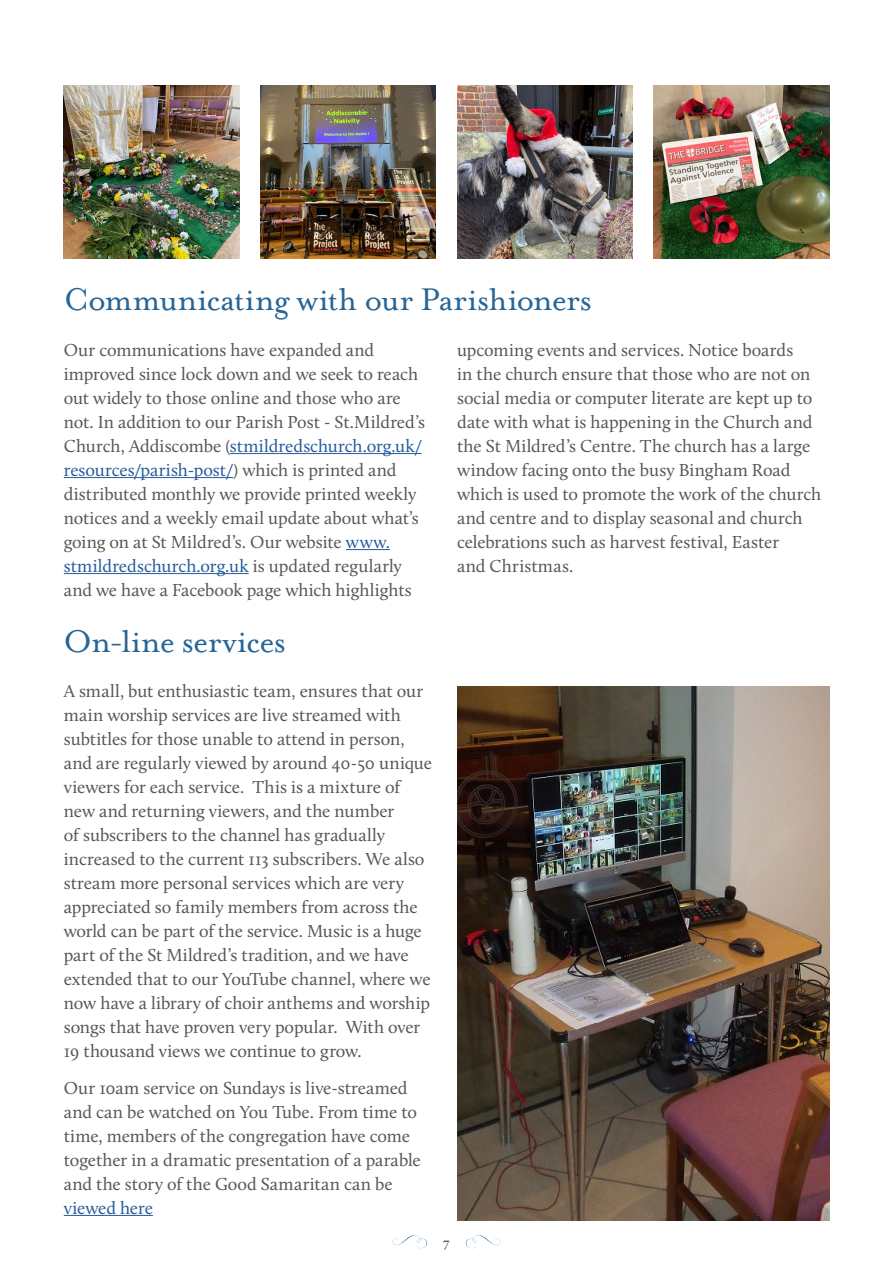
<style>
.page{position:relative;width:893px;height:1263px;background:#fff}
.page>*{position:absolute;margin:0;border:0;box-sizing:border-box;transform-origin:0 0}
.t1{font:36px "Mrs Eaves OT";letter-spacing:-.015em;color:#266596}
.t2{font:18px/24px "Calluna";letter-spacing:-.005em;color:#575756}
.t3{font:18px "Calluna";letter-spacing:-.01em;color:#275b9b}
.t4{font:600 13.5px "Calluna";color:#575756}
.s1{color:#275b9b}
</style>
<div class="page">
<svg style="left:465px;top:1235px;width:36px;height:13px"></svg>
<svg style="left:392px;top:1235px;width:36px;height:13px"></svg>
<hr style="left:230px;top:453px;width:192px;height:1px;background:#275b9b">
<hr style="left:64px;top:477px;width:169px;height:1px;background:#275b9b">
<hr style="left:346px;top:549px;width:44px;height:1px;background:#275b9b">
<hr style="left:64px;top:573px;width:185px;height:1px;background:#275b9b">
<hr style="left:64px;top:1215px;width:89px;height:1px;background:#275b9b">
<img style="left:457px;top:687px;width:372px;height:533px">
<img style="left:64px;top:85px;width:175px;height:174px">
<img style="left:260px;top:85px;width:176px;height:174px">
<img style="left:654px;top:85px;width:175px;height:174px">
<img style="left:457px;top:85px;width:175px;height:174px">
<h1 class="t1" style="left:64px;top:280px;width:530px">Communicating with our Parishioners</h1>
<p class="t2" style="left:64px;top:338px;width:363px">Our communications have expanded and improved since lock down and we seek to reach out widely to those online and those who are not. In addition to our Parish Post - St.Mildred’s Church, Addiscombe (<span class="s1">stmildredschurch.org.uk/ resources/parish-post/</span>) which is printed and distributed monthly we provide printed weekly notices and a weekly email update about what’s going on at St Mildred’s. Our website <span class="s1">www. stmildredschurch.org.uk</span> is updated regularly and we have a Facebook page which highlights</p>
<p class="t2" style="left:457px;top:337px;width:366px">upcoming events and services. Notice boards<br>in the church ensure that those who are not on social media or computer literate are kept up to date with what is happening in the Church and the St Mildred’s Centre. The church has a large window facing onto the busy Bingham Road which is used to promote the work of the church and centre and to display seasonal and church celebrations such as harvest festival, Easter<br>and Christmas.</p>
<h1 class="t1" style="left:64px;top:621px;width:224px">On-line services</h1>
<p class="t2" style="left:64px;top:679px;width:370px">A small, but enthusiastic team, ensures that our main worship services are live streamed with subtitles for those unable to attend in person, and are regularly viewed by around 40-50 unique viewers for each service. This is a mixture of new and returning viewers, and the number<br>of subscribers to the channel has gradually increased to the current 113 subscribers. We also stream more personal services which are very appreciated so family members from across the world can be part of the service. Music is a huge part of the St Mildred’s tradition, and we have extended that to our YouTube channel, where we now have a library of choir anthems and worship songs that have proven very popular. With over 19 thousand views we continue to grow.</p>
<p class="t2" style="left:64px;top:1075px;width:359px">Our 10am service on Sundays is live-streamed and can be watched on You Tube. From time to time, members of the congregation have come together in a dramatic presentation of a parable and the story of the Good Samaritan can be</p>
<p class="t3" style="left:64px;top:1196px;width:91px">viewed here</p>
<p class="t4" style="left:443px;top:1234px;width:8px">7</p>
</div>
